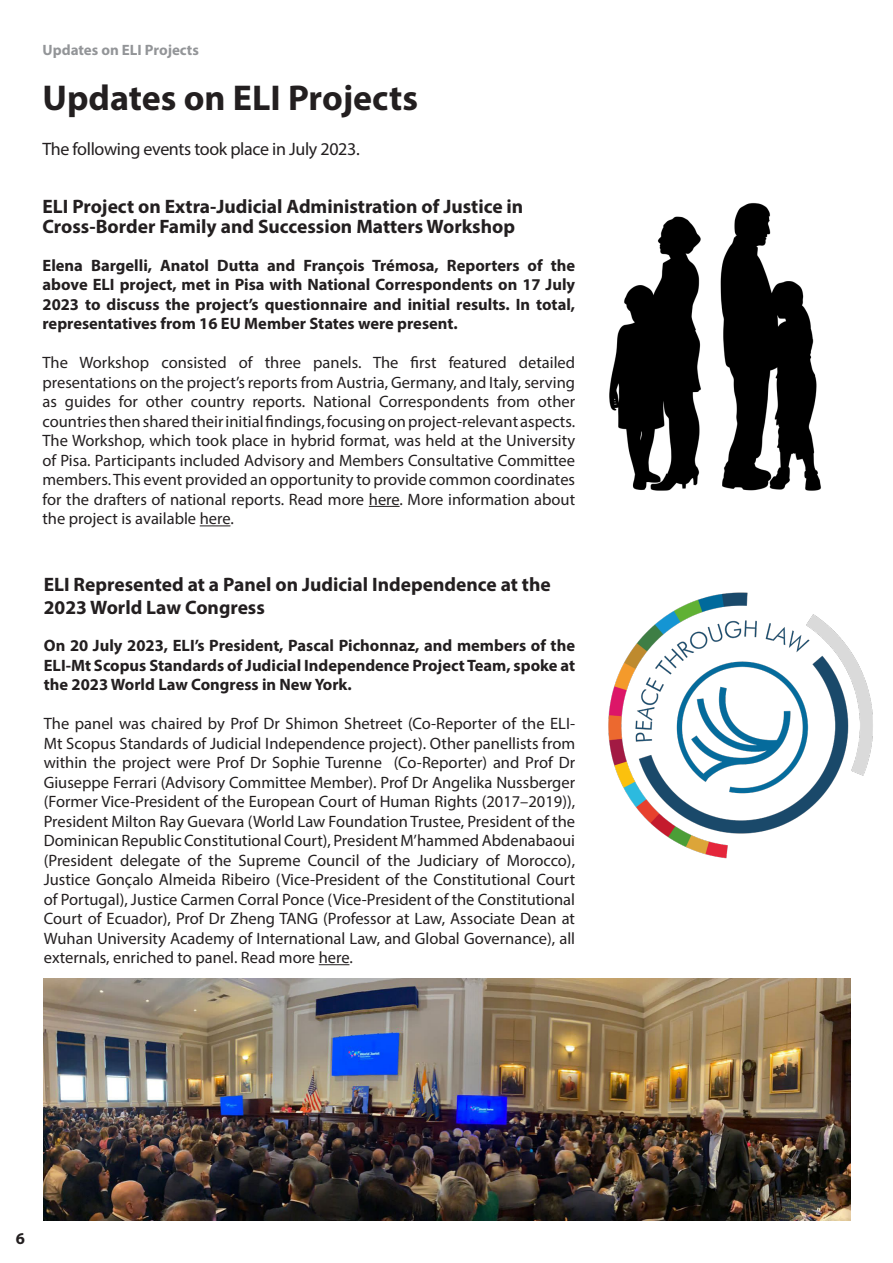
<style>
.page{position:relative;width:893px;height:1263px;background:#fff}
.page>*{position:absolute;margin:0;border:0;box-sizing:border-box;transform-origin:0 0}
.Smaller_Heading_aligned_Left{font:700 36px "Myriad Pro";color:#231f20}
.t1{font:700 19.5px/19.5px "Myriad Pro";color:#231f20}
.Larger_Heading_aligned_Right{font:18px "Myriad Pro";letter-spacing:-.02em;color:#231f20}
.t2{font:16.5px/19.5px "Myriad Pro";color:#231f20;text-align:justify}
.t3{font:700 16.5px/19.5px "Myriad Pro";color:#231f20;text-align:justify}
.Column{font:700 15px "Myriad Pro";color:#939598}
</style>
<div class="page">
<hr style="left:369px;top:506px;width:31px;height:1px;background:#231f20">
<hr style="left:200px;top:525px;width:30px;height:1px;background:#231f20">
<hr style="left:319px;top:964px;width:30px;height:1px;background:#231f20">
<img style="left:609px;top:203px;width:212px;height:288px">
<img style="left:44px;top:979px;width:806px;height:241px">
<img style="left:608px;top:592px;width:265px;height:267px">
<div style="left:742px;top:840px;width:150px;height:73px;background:#fff"></div>
<p class="Column" style="left:43px;top:40px;width:158px">Updates on ELI Projects</p>
<p class="Smaller_Heading_aligned_Left" style="left:42px;top:75px;width:377px">Updates on ELI Projects</p>
<p class="Larger_Heading_aligned_Right" style="left:42px;top:138px;width:319px">The following events took place in July 2023.</p>
<p class="t1" style="left:42px;top:196px;width:482px">ELI Project on Extra-Judicial Administration of Justice in<br>Cross-Border Family and Succession Matters Workshop</p>
<p class="t3" style="left:43px;top:255px;width:534px">Elena Bargelli, Anatol Dutta and François Trémosa, Reporters of the above ELI project, met in Pisa with National Correspondents on 17 July 2023 to discuss the project’s questionnaire and initial results. In total, representatives from 16 EU Member States were present.</p>
<p class="t2" style="left:43px;top:353px;width:534px">The Workshop consisted of three panels. The first featured detailed presentations on the project’s reports from Austria, Germany, and Italy, serving as guides for other country reports. National Correspondents from other countries then shared their initial findings, focusing on project-relevant aspects.<br>The Workshop, which took place in hybrid format, was held at the University of Pisa. Participants included Advisory and Members Consultative Committee members. This event provided an opportunity to provide common coordinates for the drafters of national reports. Read more here. More information about the project is available here.</p>
<p class="t1" style="left:44px;top:572px;width:509px;line-height:23.4px">ELI Represented at a Panel on Judicial Independence at the<br>2023 World Law Congress</p>
<p class="t3" style="left:44px;top:635px;width:533px">On 20 July 2023, ELI’s President, Pascal Pichonnaz, and members of the ELI-Mt Scopus Standards of Judicial Independence Project Team, spoke at the 2023 World Law Congress in New York.</p>
<p class="t2" style="left:44px;top:713px;width:533px">The panel was chaired by Prof Dr Shimon Shetreet (Co-Reporter of the ELI-Mt Scopus Standards of Judicial Independence project). Other panellists from within the project were Prof Dr Sophie Turenne (Co-Reporter) and Prof Dr Giuseppe Ferrari (Advisory Committee Member). Prof Dr Angelika Nussberger (Former Vice-President of the European Court of Human Rights (2017–2019)), President Milton Ray Guevara (World Law Foundation Trustee, President of the Dominican Republic Constitutional Court), President M’hammed Abdenabaoui (President delegate of the Supreme Council of the Judiciary of Morocco), Justice Gonçalo Almeida Ribeiro (Vice-President of the Constitutional Court of Portugal), Justice Carmen Corral Ponce (Vice-President of the Constitutional Court of Ecuador), Prof Dr Zheng TANG (Professor at Law, Associate Dean at Wuhan University Academy of International Law, and Global Governance), all externals, enriched to panel. Read more here.</p>
<p class="t3" style="left:16px;top:1228px;width:11px">6</p>
</div>
